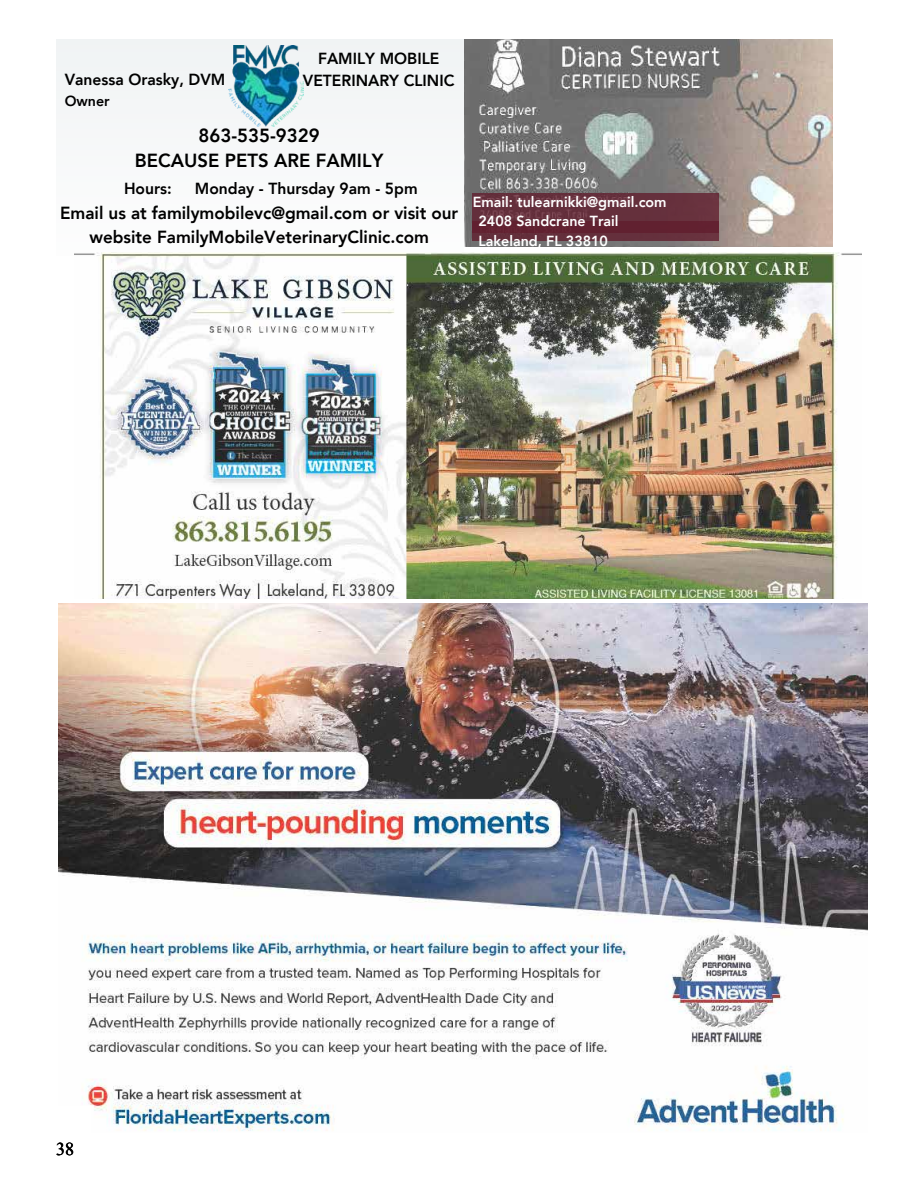
<style>
.page{position:relative;width:918px;height:1188px;background:#fff}
.page>*{position:absolute;margin:0;border:0;box-sizing:border-box;transform-origin:0 0}
.t1{font:800 18.9px/24.3px "Avenir";color:#000;text-align:center}
.t2{font:18px "Times New Roman";color:#000}
.t3{font:800 17.55px/24px "Avenir";color:#000;text-align:center}
.t4{font:800 16.05px "Avenir";color:#000}
.t5{font:800 14.55px/19px "Avenir";color:#fff}
.t6{font:800 14.55px "Avenir";color:#000}
</style>
<div class="page">
<img style="left:58px;top:603px;width:810px;height:528px">
<img style="left:465px;top:40px;width:368px;height:207px">
<svg style="left:473px;top:213px;width:246px;height:9px;background:#67303d"></svg>
<svg style="left:473px;top:194px;width:246px;height:19px;background:#67323f"></svg>
<div style="left:473px;top:222px;width:246px;height:19px;background:linear-gradient(to right,#622635,#642735)"></div>
<img style="left:57px;top:40px;width:406px;height:213px">
<img style="left:74px;top:253px;width:787px;height:345px">
<img style="left:228px;top:46px;width:76px;height:81px">
<div style="left:45px;top:1106px;width:46px;height:30px;background:#fff"></div>
<p class="t4" style="left:318px;top:46px;width:123px">FAMILY MOBILE</p>
<p class="t4" style="left:65px;top:67px;width:162px">Vanessa Orasky, DVM</p>
<p class="t4" style="left:303px;top:68px;width:153px">VETERINARY CLINIC</p>
<p class="t6" style="left:65px;top:90px;width:47px">Owner</p>
<p class="t1" style="left:135px;top:124px;width:250px">863-535-9329<br>BECAUSE PETS ARE FAMILY</p>
<p class="t4" style="left:124px;top:176px;width:49px">Hours:</p>
<p class="t4" style="left:195px;top:176px;width:224px">Monday - Thursday 9am - 5pm</p>
<p class="t3" style="left:60px;top:201px;width:400px">Email us at familymobilevc@gmail.com or visit our website FamilyMobileVeterinaryClinic.com</p>
<p class="t5" style="left:479px;top:193px;width:190px;text-indent:-6px">Email: tulearnikki@gmail.com<br>2408 Sandcrane Trail<br>Lakeland, FL 33810</p>
<p class="t2" style="left:56px;top:1137px;width:19px">38</p>
</div>
